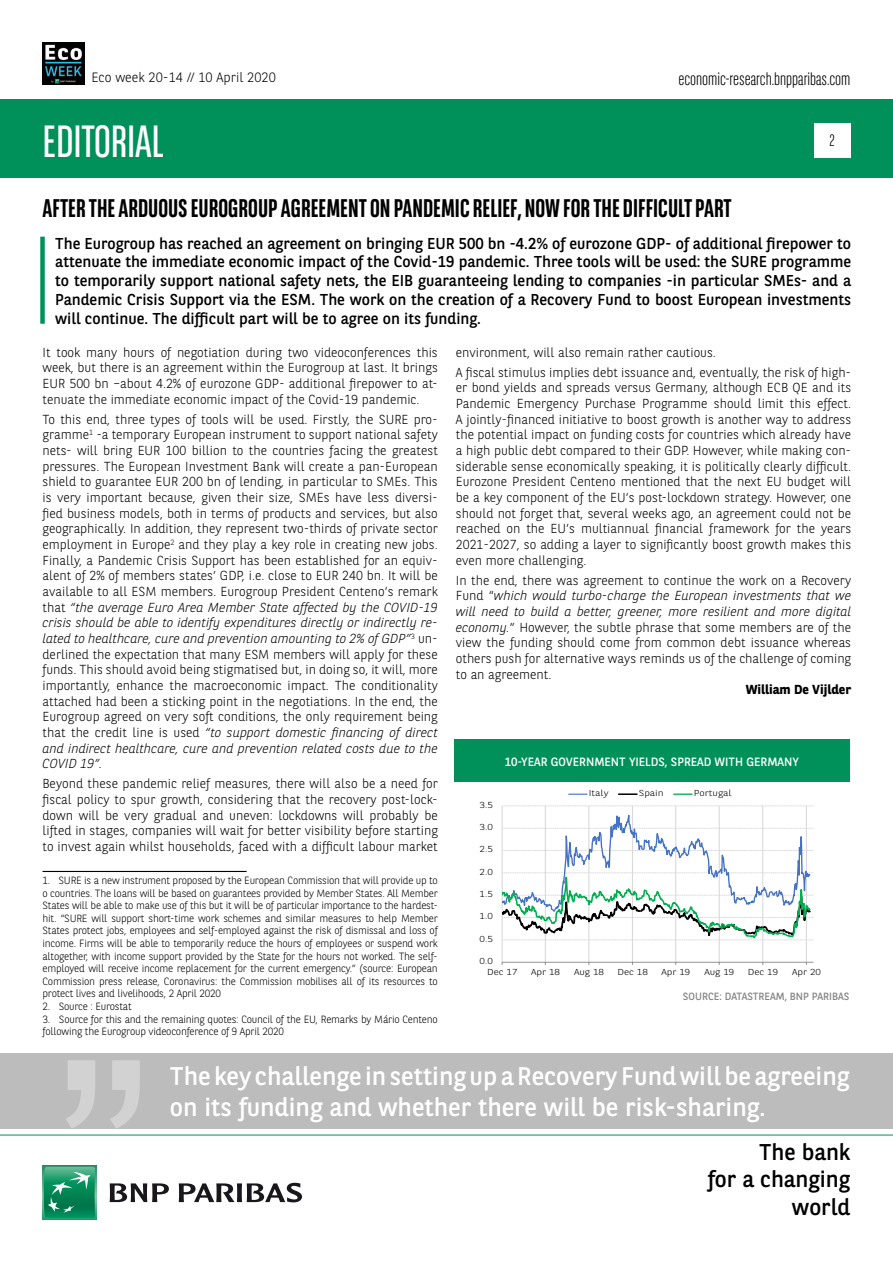
<style>
.page{position:relative;width:893px;height:1263px;background:#fff}
.page>*{position:absolute;margin:0;border:0;box-sizing:border-box;transform-origin:0 0}
.t1{font:45px "BNPP Sans Condensed";color:#fff}
.t2{font:25.5px/30.6px "BNPP Sans";color:#fff}
.t3{font:700 25.5px "BNPP Sans Condensed";color:#000}
.t4{font:22.8px/27.3px "BNPP Sans";color:#000;text-align:right}
.t5{font:300 18px "BNPP Sans Condensed";color:#000}
.t6{font:300 16.5px "BNPP Sans Condensed";color:#000}
.t7{font:15.75px/18.9px "BNPP Sans";color:#000;text-align:justify}
.t8{font:300 13.5px "BNPP Sans";color:#000}
.t9{font:300 13.05px/15.6px "BNPP Sans";color:#000;text-align:justify}
.t10{font:700 13.05px "BNPP Sans";color:#000}
.t11{font:12px "BNPP Sans";color:#fff}
.t12{font:300 10.5px/12.6px "BNPP Sans";letter-spacing:-.02em;color:#000;text-align:justify}
.t13{font:10.5px "BNPP Sans";color:#878787}
.t14{font:300 8.7px "BNPP Sans";color:#000;scale:1.2 1}
.s1{font-style:italic}
</style>
<div class="page">
<div style="left:1px;top:99px;width:892px;height:78px;background:#00915b"></div>
<svg style="left:43px;top:1166px;width:53px;height:53px"></svg>
<svg style="left:44px;top:1167px;width:51px;height:51px;background:#26996e"></svg>
<svg style="left:110px;top:1183px;width:59px;height:19px"></svg>
<svg style="left:179px;top:1183px;width:123px;height:19px"></svg>
<hr style="left:0;top:1135px;width:893px;height:1px;background:#00915b">
<div style="left:814px;top:123px;width:36px;height:34px;background:#fff"></div>
<img style="left:43px;top:43px;width:42px;height:42px">
<div style="left:40px;top:237px;width:5px;height:87px;background:#00915b"></div>
<hr style="left:43px;top:871px;width:204px;height:1px;background:#000">
<div style="left:0;top:1053px;width:892px;height:76px;background:#bcbcbc"></div>
<svg style="left:66px;top:1060px;width:74px;height:69px"></svg>
<hr style="left:502px;top:806px;width:1px;height:156px;background:#d9d9d9">
<hr style="left:545px;top:806px;width:1px;height:156px;background:#d9d9d9">
<hr style="left:589px;top:806px;width:1px;height:156px;background:#d9d9d9">
<hr style="left:632px;top:806px;width:1px;height:156px;background:#d9d9d9">
<hr style="left:675px;top:806px;width:1px;height:156px;background:#d9d9d9">
<hr style="left:719px;top:806px;width:1px;height:156px;background:#d9d9d9">
<hr style="left:762px;top:806px;width:1px;height:156px;background:#d9d9d9">
<hr style="left:806px;top:806px;width:1px;height:156px;background:#d9d9d9">
<hr style="left:502px;top:962px;width:311px;height:1px;background:#898989">
<svg style="left:502px;top:793px;width:311px;height:158px"></svg>
<div style="left:454px;top:740px;width:395px;height:42px;background:#00915b"></div>
<p class="t8" style="left:91px;top:69px;width:186px">Eco week 20-14 // 10 April 2020</p>
<h1 class="t1" style="left:43px;top:113px;width:123px">EDITORIAL</h1>
<h3 class="t5" style="left:678px;top:67px;width:174px">economic-research.bnpparibas.com</h3>
<p class="t6" style="left:829px;top:130px;width:7px">2</p>
<h2 class="t3" style="left:43px;top:193px;width:691px">AFTER THE ARDUOUS EUROGROUP AGREEMENT ON PANDEMIC RELIEF, NOW FOR THE DIFFICULT PART</h2>
<p class="t7" style="left:55px;top:233px;width:797px">The Eurogroup has reached an agreement on bringing EUR 500 bn -4.2% of eurozone GDP- of additional firepower to attenuate the immediate economic impact of the Covid-19 pandemic. Three tools will be used: the SURE programme to temporarily support national safety nets, the EIB guaranteeing lending to companies -in particular SMEs- and a Pandemic Crisis Support via the ESM. The work on the creation of a Recovery Fund to boost European investments will continue. The difficult part will be to agree on its funding.</p>
<p class="t9" style="left:43px;top:344px;width:397px">It took many hours of negotiation during two videoconferences this week, but there is an agreement within the Eurogroup at last. It brings EUR 500 bn –about 4.2% of eurozone GDP- additional firepower to at&shy;tenuate the immediate economic impact of the Covid-19 pandemic.</p>
<p class="t9" style="left:43px;top:411px;width:397px">To this end, three types of tools will be used. Firstly, the SURE pro&shy;gramme<sup>1</sup> -a temporary European instrument to support national safety nets- will bring EUR 100 billion to the countries facing the greatest pressures. The European Investment Bank will create a pan-European shield to guarantee EUR 200 bn of lending, in particular to SMEs. This is very important because, given their size, SMEs have less diversi&shy;fied business models, both in terms of products and services, but also geographically. In addition, they represent two-thirds of private sector employment in Europe<sup>2</sup> and they play a key role in creating new jobs.<br>Finally, a Pandemic Crisis Support has been established for an equiv&shy;alent of 2% of members states’ GDP, i.e. close to EUR 240 bn. It will be available to all ESM members. Eurogroup President Centeno’s remark that <span class="s1">“the average Euro Area Member State affected by the COVID-19 crisis should be able to identify expenditures directly or indirectly re&shy;lated to healthcare, cure and prevention amounting to 2% of GDP”</span><sup>3</sup> un&shy;derlined the expectation that many ESM members will apply for these funds. This should avoid being stigmatised but, in doing so, it will, more importantly, enhance the macroeconomic impact. The conditionality attached had been a sticking point in the negotiations. In the end, the Eurogroup agreed on very soft conditions, the only requirement being that the credit line is used <span class="s1">“to support domestic financing of direct and indirect healthcare, cure and prevention related costs due to the COVID 19”.</span></p>
<p class="t9" style="left:43px;top:775px;width:397px">Beyond these pandemic relief measures, there will also be a need for fiscal policy to spur growth, considering that the recovery post-lock&shy;down will be very gradual and uneven: lockdowns will probably be lifted in stages, companies will wait for better visibility before starting to invest again whilst households, faced with a difficult labour market</p>
<p class="t12" style="left:43px;top:874px;width:397px">1. SURE is a new instrument proposed by the European Commission that will provide up to o countries. The loans will be based on guarantees provided by Member States. All Member States will be able to make use of this but it will be of particular importance to the hardest&shy;hit. “SURE will support short-time work schemes and similar measures to help Member States protect jobs, employees and self-employed against the risk of dismissal and loss of income. Firms will be able to temporarily reduce the hours of employees or suspend work altogether, with income support provided by the State for the hours not worked. The self&shy;employed will receive income replacement for the current emergency.” (source: European Commission press release, Coronavirus: the Commission mobilises all of its resources to protect lives and livelihoods, 2 April 2020</p>
<p class="t12" style="left:43px;top:1000px;width:91px">2. Source : Eurostat</p>
<p class="t12" style="left:43px;top:1012px;width:397px">3. Source for this and the remaining quotes: Council of the EU, Remarks by Mário Centeno following the Eurogroup videoconference of 9 April 2020</p>
<p class="t9" style="left:456px;top:342px;width:397px;line-height:20px">environment, will also remain rather cautious.<br>A fiscal stimulus implies debt issuance and, eventually, the risk of high-</p>
<p class="t9" style="left:456px;top:379px;width:397px">er bond yields and spreads versus Germany, although ECB QE and its Pandemic Emergency Purchase Programme should limit this effect.<br>A jointly-financed initiative to boost growth is another way to address the potential impact on funding costs for countries which already have a high public debt compared to their GDP. However, while making con&shy;siderable sense economically speaking, it is politically clearly difficult.<br>Eurozone President Centeno mentioned that the next EU budget will be a key component of the EU’s post-lockdown strategy. However, one should not forget that, several weeks ago, an agreement could not be reached on the EU’s multiannual financial framework for the years 2021-2027, so adding a layer to significantly boost growth makes this even more challenging.</p>
<p class="t9" style="left:456px;top:572px;width:397px">In the end, there was agreement to continue the work on a Recovery Fund “<span class="s1">which would turbo-charge the European investments that we will need to build a better, greener, more resilient and more digital economy.</span>” However, the subtle phrase that some members are of the view the funding should come from common debt issuance whereas others push for alternative ways reminds us of the challenge of coming to an agreement.</p>
<p class="t10" style="left:746px;top:681px;width:107px">William De Vijlder</p>
<p class="t11" style="left:505px;top:753px;width:296px">10-YEAR GOVERNMENT YIELDS, SPREAD WITH GERMANY</p>
<p class="t14" style="left:589px;top:787px;width:18px">Italy</p>
<p class="t14" style="left:639px;top:787px;width:22px">Spain</p>
<p class="t14" style="left:694px;top:787px;width:33px">Portugal</p>
<p class="t14" style="left:479px;top:799px;width:13px">3.5</p>
<p class="t14" style="left:479px;top:821px;width:13px">3.0</p>
<p class="t14" style="left:479px;top:843px;width:13px">2.5</p>
<p class="t14" style="left:479px;top:866px;width:13px">2.0</p>
<p class="t14" style="left:479px;top:888px;width:13px">1.5</p>
<p class="t14" style="left:479px;top:910px;width:13px">1.0</p>
<p class="t14" style="left:479px;top:933px;width:13px">0.5</p>
<p class="t14" style="left:479px;top:955px;width:13px">0.0</p>
<p class="t14" style="left:487px;top:965px;width:27px">Dec 17</p>
<p class="t14" style="left:531px;top:965px;width:26px">Apr 18</p>
<p class="t14" style="left:574px;top:965px;width:27px">Aug 18</p>
<p class="t14" style="left:617px;top:965px;width:27px">Dec 18</p>
<p class="t14" style="left:661px;top:965px;width:26px">Apr 19</p>
<p class="t14" style="left:704px;top:965px;width:27px">Aug 19</p>
<p class="t14" style="left:748px;top:965px;width:27px">Dec 19</p>
<p class="t14" style="left:792px;top:965px;width:26px">Apr 20</p>
<p class="t13" style="left:683px;top:989px;width:168px">SOURCE: DATASTREAM, BNP PARIBAS</p>
<h2 class="t2" style="left:170px;top:1060px;width:681px">The key challenge in setting up a Recovery Fund will be agreeing on its funding and whether there will be risk-sharing.</h2>
<h3 class="t4" style="left:708px;top:1137px;width:144px">The bank<br>for a changing world</h3>
</div>
